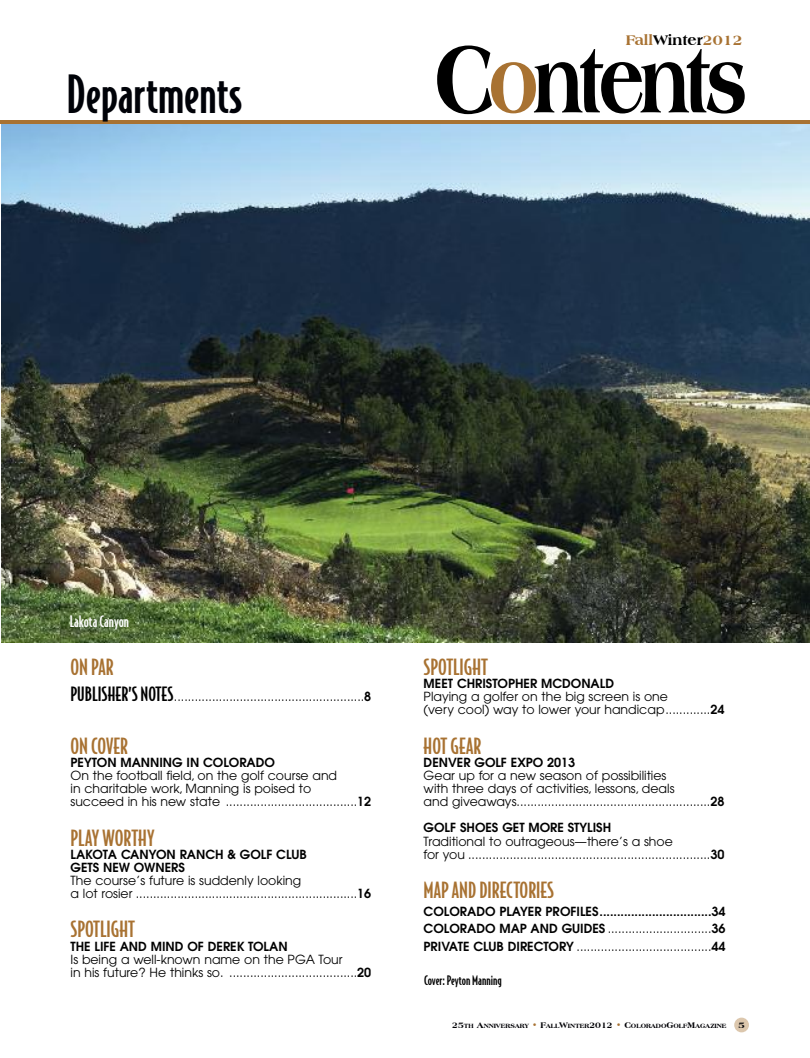
<style>
.page{position:relative;width:810px;height:1058px;background:#fff}
.page>*{position:absolute;margin:0;border:0;box-sizing:border-box;transform-origin:0 0}
.t1{font:800 93.75px "Americana BT";color:#000;scale:.8 1}
.t2{font:500 50px "Bodega Sans";color:#000208}
.t3{font:500 21.25px "Bodega Sans";color:#a87232}
.t4{font:800 15px "Americana BT";color:#a87232}
.t5{font:500 15px "Bodega Sans";color:#fff}
.t6{font:12.5px/13.1px "Avant Garde";color:#000}
.t7{font:600 12.5px/17.5px "Avant Garde";color:#000}
.t8{font:500 12.5px "Bodega Sans";color:#000}
.t9{font:800 8.75px "Americana BT";color:#000105;scale:1.1 1}
.t10{font:800 6.5px "Americana BT";color:#000105}
.s1{color:#000}
.s2{font-size:100px}
.s3{color:#a87232}
.s4{font-family:"Bodega Sans";font-weight:500;font-size:18.75px}
.s5{font-weight:600}
.s6{font-weight:400}
.s7{font-size:8.75px}
.s8{font-size:8.75px;color:#a87232}
</style>
<div class="page">
<img style="left:1px;top:124px;width:809px;height:518px">
<div style="left:734px;top:1017px;width:15px;height:15px;background:#dcc7ad;border-radius:50%"></div>
<hr style="left:0;top:120px;width:810px;height:4px;background:#a87232">
<h2 class="t2" style="left:67px;top:66px;width:177px">Departments</h2>
<p class="t4" style="left:626px;top:31px;width:119px">FALL<span class="s1">WINTER</span>2012</p>
<h1 class="t1" style="left:434px;top:25px;width:393px"><span class="s2">C</span><span class="s3">O</span>NTENTS</h1>
<p class="t5" style="left:70px;top:613px;width:61px">LakotaCanyon</p>
<h3 class="t3" style="left:71px;top:655px;width:45px">ON PAR</h3>
<p class="t6" style="left:71px;top:691px;width:302px"><span class="s4">PUBLISHER’S NOTES</span>.......................................................<span class="s5">8</span></p>
<h3 class="t3" style="left:71px;top:733px;width:59px">ON COVER</h3>
<p class="t7" style="left:71px;top:754px;width:206px">PEYTON MANNING IN COLORADO</p>
<p class="t6" style="left:71px;top:770px;width:302px">On the football field, on the golf course and<br>in charitable work, Manning is poised to<br>succeed in his new state ......................................<span class="s5">12</span></p>
<h3 class="t3" style="left:71px;top:825px;width:85px">PLAY WORTHY</h3>
<p class="t7" style="left:71px;top:848px;width:238px;line-height:13.1px">LAKOTA CANYON RANCH &amp; GOLF CLUB<br>GETS NEW OWNERS</p>
<p class="t6" style="left:71px;top:875px;width:302px">The course’s future is suddenly looking<br>a lot rosier ................................................................<span class="s5">16</span></p>
<h3 class="t3" style="left:71px;top:917px;width:66px">SPOTLIGHT</h3>
<p class="t7" style="left:71px;top:938px;width:219px">THE LIFE AND MIND OF DEREK TOLAN</p>
<p class="t6" style="left:71px;top:953px;width:302px">Is being a well-known name on the PGA Tour<br>in his future? He thinks so. .....................................<span class="s5">20</span></p>
<h3 class="t3" style="left:424px;top:655px;width:66px">SPOTLIGHT</h3>
<p class="t7" style="left:424px;top:675px;width:192px">MEET CHRISTOPHER MCDONALD</p>
<p class="t6" style="left:424px;top:691px;width:302px">Playing a golfer on the big screen is one<br>(very cool) way to lower your handicap.............<span class="s5">24</span></p>
<h3 class="t3" style="left:424px;top:733px;width:59px">HOT GEAR</h3>
<p class="t7" style="left:424px;top:754px;width:153px">DENVER GOLF EXPO 2013</p>
<p class="t6" style="left:424px;top:770px;width:302px">Gear up for a new season of possibilities<br>with three days of activities, lessons, deals<br>and giveaways........................................................<span class="s5">28</span></p>
<p class="t7" style="left:424px;top:820px;width:189px">GOLF SHOES GET MORE STYLISH</p>
<p class="t6" style="left:424px;top:835px;width:302px">Traditional to outrageous—there’s a shoe<br>for you ......................................................................<span class="s5">30</span></p>
<h3 class="t3" style="left:424px;top:878px;width:132px">MAPANDDIRECTORIES</h3>
<p class="t7" style="left:424px;top:903px;width:303px;text-align:justify">COLORADO PLAYER PROFILES................................34<br>COLORADO MAP AND GUIDES <span class="s6">..............................</span>36<br>PRIVATE CLUB DIRECTORY <span class="s6">.......................................</span>44</p>
<p class="t8" style="left:424px;top:973px;width:79px">Cover:Peyton Manning</p>
<p class="t10" style="left:452px;top:1021px;width:276px"><span class="s7">25</span>TH <span class="s7">A</span>NNIVERSARY <span class="s8">•</span> <span class="s7">F</span>ALL<span class="s7">W</span>INTER<span class="s7">2012</span> <span class="s8">•</span> <span class="s7">C</span>OLORADO<span class="s7">G</span>OLF<span class="s7">M</span>AGAZINE</p>
<p class="t9" style="left:739px;top:1019px;width:7px">5</p>
</div>
